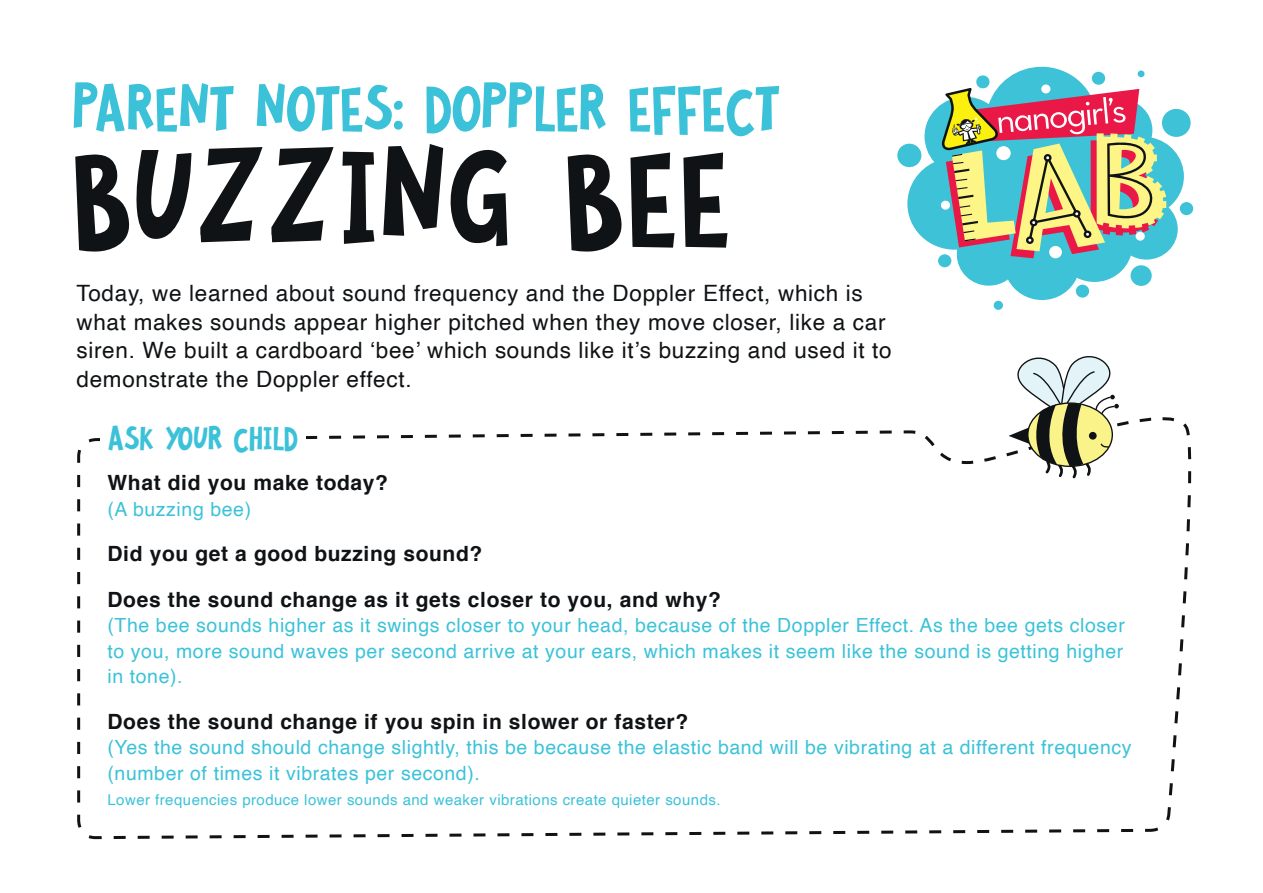
<style>
.page{position:relative;width:1263px;height:893px;background:#fff}
.page>*{position:absolute;margin:0;border:0;box-sizing:border-box;transform-origin:0 0}
.t1{font:148.35px "Cool Britannia Sans";letter-spacing:.02em;color:#101315}
.t2{font:69.75px "Cool Britannia Sans";color:#3cc2d8}
.t3{font:36px "Cool Britannia Sans";color:#3cc2d8}
.t4{font:22.5px/28.5px "Helvetica";letter-spacing:.03em;color:#101315}
.t5{font:700 21px/45.5px "Helvetica";letter-spacing:.03em;color:#101315}
.t6{font:19.5px/25.5px "Helvetica";letter-spacing:.03em;color:#3cc2d8;text-align:justify}
.t7{font:15px "Helvetica";letter-spacing:.03em;color:#3cc2d8}
</style>
<div class="page">
<div style="left:1162px;top:109px;width:28px;height:28px;background:#3ec2d7;border-radius:50%"></div>
<div style="left:897px;top:144px;width:24px;height:23px;background:#3ec2d7;border-radius:50%"></div>
<div style="left:1180px;top:202px;width:13px;height:13px;background:#3ec2d7;border-radius:50%"></div>
<div style="left:994px;top:301px;width:9px;height:9px;background:#3ec2d7;border-radius:50%"></div>
<svg style="left:907px;top:67px;width:277px;height:233px"></svg>
<svg style="left:941px;top:71px;width:225px;height:187px;background:#afaf9c"></svg>
<svg style="left:77px;top:430px;width:1094px;height:410px"></svg>
<div style="left:100px;top:413px;width:206px;height:50px;background:#fff"></div>
<svg style="left:975px;top:356px;width:217px;height:442px"></svg>
<h2 class="t2" style="left:72px;top:59px;width:709px">PARENT NOTES: DOPPLER EFFECT</h2>
<h1 class="t1" style="left:72px;top:93px;width:660px">BUZZING BEE</h1>
<p class="t4" style="left:77px;top:280px;width:817px">Today, we learned about sound frequency and the Doppler Effect, which is what makes sounds appear higher pitched when they move closer, like a car siren. We built a cardboard ‘bee’ which sounds like it’s buzzing and used it to demonstrate the Doppler effect.</p>
<h3 class="t3" style="left:108px;top:413px;width:192px">ASK YOUR CHILD</h3>
<p class="t5" style="left:108px;top:460px;width:282px">What did you make today?</p>
<p class="t6" style="left:108px;top:497px;width:145px">(A buzzing bee)</p>
<p class="t5" style="left:108px;top:531px;width:615px">Did you get a good buzzing sound?<br>Does the sound change as it gets closer to you, and why?</p>
<p class="t6" style="left:108px;top:613px;width:1019px">(The bee sounds higher as it swings closer to your head, because of the Doppler Effect. As the bee gets closer to you, more sound waves per second arrive at your ears, which makes it seem like the sound is getting higher in tone).</p>
<p class="t5" style="left:108px;top:699px;width:582px">Does the sound change if you spin in slower or faster?</p>
<p class="t6" style="left:108px;top:735px;width:1025px">(Yes the sound should change slightly, this be because the elastic band will be vibrating at a different frequency (number of times it vibrates per second).</p>
<p class="t7" style="left:108px;top:788px;width:614px">Lower frequencies produce lower sounds and weaker vibrations create quieter sounds.</p>
</div>
